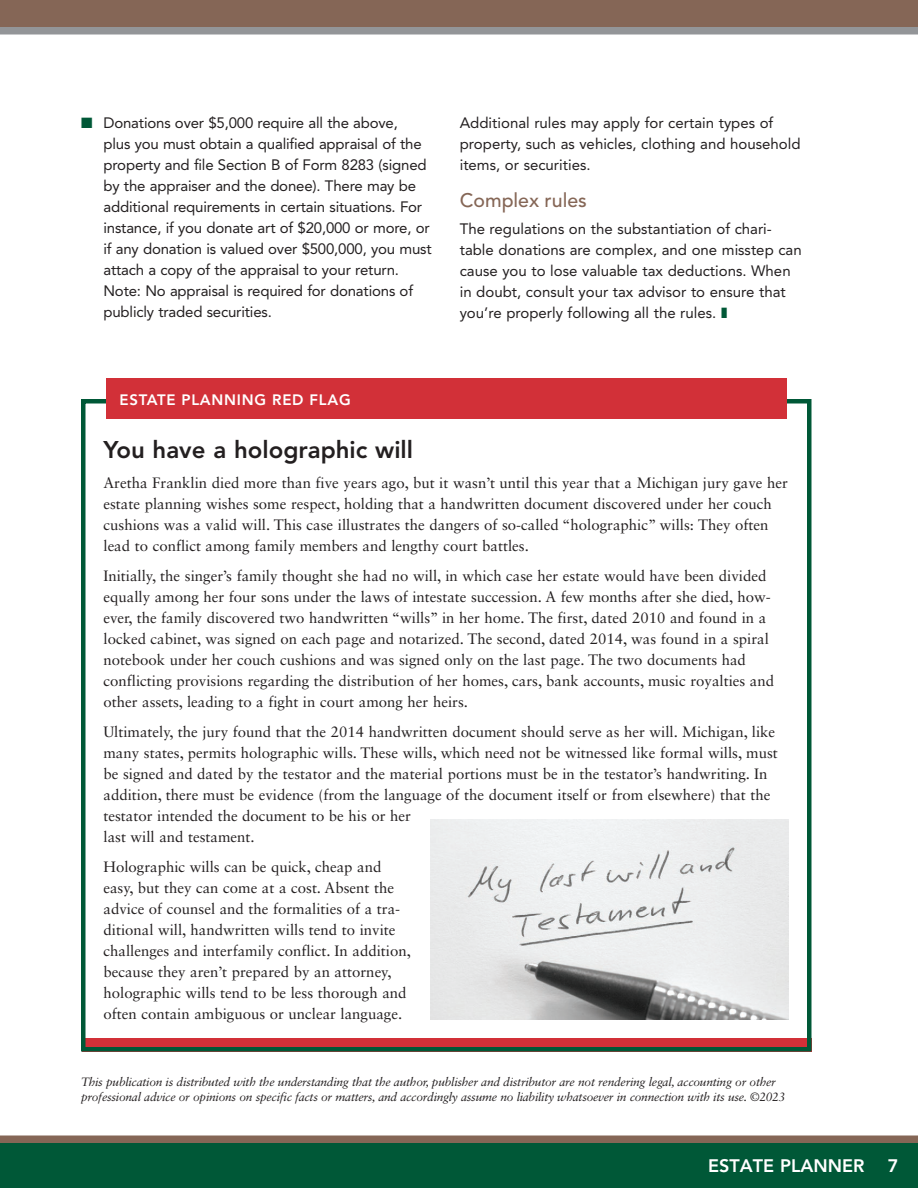
<style>
.page{position:relative;width:918px;height:1188px;background:#fff}
.page>*{position:absolute;margin:0;border:0;box-sizing:border-box;transform-origin:0 0}
.t1{font:800 24px "Avenir LT Std";color:#231f20}
.t2{font:500 19.5px "Avenir LT Std";color:#856656}
.t3{font:800 18px "Avenir LT Std";color:#fff}
.t4{font:15px/21px "Sabon LT Std";color:#231f20}
.t5{font:15px/21px "Avenir LT Std";letter-spacing:-.01em;color:#231f20}
.t6{font:800 15px "Avenir LT Std";letter-spacing:.05em;color:#fff}
.t7{font:italic 12px/15px "Sabon LT Std";letter-spacing:-.02em;color:#231f20}
.s1{color:#005837}
</style>
<div class="page">
<div style="left:0;top:0;width:918px;height:27px;background:#856656"></div>
<div style="left:0;top:27px;width:918px;height:7px;background:#939598"></div>
<div style="left:0;top:1136px;width:918px;height:7px;background:#856656"></div>
<div style="left:0;top:1143px;width:918px;height:45px;background:#005837"></div>
<div style="left:82px;top:1038px;width:730px;height:14px;background:#d23038"></div>
<div style="left:81px;top:399px;width:731px;height:653px;border:4px solid #005837"></div>
<div style="left:106px;top:379px;width:681px;height:40px;background:#d23038"></div>
<img style="left:430px;top:819px;width:359px;height:201px">
<p class="t5" style="left:104px;top:113px;width:330px;text-indent:-22px"><span class="s1">■</span> Donations over $5,000 require all the above,<br>plus you must obtain a qualified appraisal of the property and file Section B of Form 8283 (signed by the appraiser and the donee). There may be additional requirements in certain situations. For instance, if you donate art of $20,000 or more, or if any donation is valued over $500,000, you must attach a copy of the appraisal to your return.<br>Note: No appraisal is required for donations of publicly traded securities.</p>
<p class="t5" style="left:460px;top:113px;width:342px">Additional rules may apply for certain types of property, such as vehicles, clothing and household items, or securities.</p>
<h2 class="t2" style="left:460px;top:189px;width:129px">Complex rules</h2>
<p class="t5" style="left:460px;top:219px;width:344px">The regulations on the substantiation of chari&shy;table donations are complex, and one misstep can cause you to lose valuable tax deductions. When in doubt, consult your tax advisor to ensure that you’re properly following all the rules. <span class="s1">❚</span></p>
<p class="t6" style="left:120px;top:391px;width:233px">ESTATE PLANNING RED FLAG</p>
<h1 class="t1" style="left:104px;top:435px;width:311px">You have a holographic will</h1>
<p class="t4" style="left:104px;top:472px;width:686px">Aretha Franklin died more than five years ago, but it wasn’t until this year that a Michigan jury gave her estate planning wishes some respect, holding that a handwritten document discovered under her couch cushions was a valid will. This case illustrates the dangers of so-called “holographic” wills: They often lead to conflict among family members and lengthy court battles.</p>
<p class="t4" style="left:104px;top:565px;width:672px">Initially, the singer’s family thought she had no will, in which case her estate would have been divided equally among her four sons under the laws of intestate succession. A few months after she died, how&shy;ever, the family discovered two handwritten “wills” in her home. The first, dated 2010 and found in a locked cabinet, was signed on each page and notarized. The second, dated 2014, was found in a spiral notebook under her couch cushions and was signed only on the last page. The two documents had conflicting provisions regarding the distribution of her homes, cars, bank accounts, music royalties and other assets, leading to a fight in court among her heirs.</p>
<p class="t4" style="left:104px;top:721px;width:676px">Ultimately, the jury found that the 2014 handwritten document should serve as her will. Michigan, like many states, permits holographic wills. These wills, which need not be witnessed like formal wills, must be signed and dated by the testator and the material portions must be in the testator’s handwriting. In addition, there must be evidence (from the language of the document itself or from elsewhere) that the testator intended the document to be his or her<br>last will and testament.</p>
<p class="t4" style="left:104px;top:856px;width:309px">Holographic wills can be quick, cheap and easy, but they can come at a cost. Absent the advice of counsel and the formalities of a tra&shy;ditional will, handwritten wills tend to invite challenges and interfamily conflict. In addition, because they aren’t prepared by an attorney, holographic wills tend to be less thorough and often contain ambiguous or unclear language.</p>
<p class="t7" style="left:81px;top:1074px;width:706px">This publication is distributed with the understanding that the author, publisher and distributor are not rendering legal, accounting or other professional advice or opinions on specific facts or matters, and accordingly assume no liability whatsoever in connection with its use. ©2023</p>
<p class="t3" style="left:708px;top:1155px;width:158px">ESTATE PLANNER</p>
<p class="t3" style="left:888px;top:1155px;width:12px">7</p>
</div>
